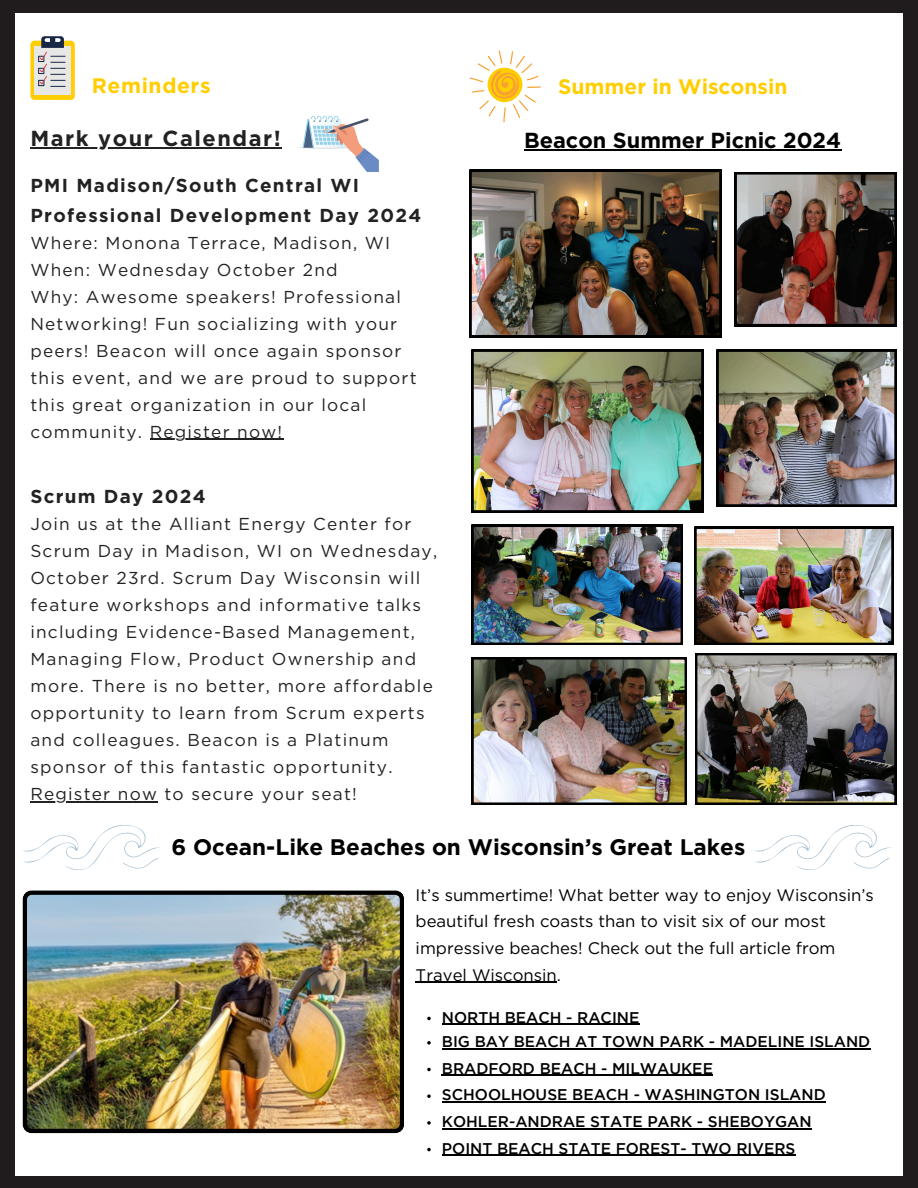
<style>
.page{position:relative;width:918px;height:1188px;background:#fff}
.page>*{position:absolute;margin:0;border:0;box-sizing:border-box;transform-origin:0 0}
.t1{font:700 22.5px "Gotham";color:#000}
.t2{font:700 21.75px "Gotham";color:#000}
.t3{font:700 21.75px "Gotham";letter-spacing:.07em;color:#222}
.t4{font:700 21px "Gotham";color:#ffce01}
.t5{font:700 21px "Gotham";letter-spacing:.03em;color:#ffce01}
.t6{font:700 18.75px/29.2px "Gotham";letter-spacing:.07em;color:#222}
.t7{font:17.25px/27px "Gotham";letter-spacing:.07em;color:#222}
.t8{font:16.65px/26.7px "Gotham";color:#000}
.t9{font:500 15.45px "Gotham";color:#000}
</style>
<div class="page">
<div style="left:0;top:0;width:14px;height:1188px;background:#201c1d"></div>
<div style="left:904px;top:0;width:14px;height:1188px;background:#201c1d"></div>
<div style="left:0;top:0;width:918px;height:13px;background:#201c1d"></div>
<div style="left:8px;top:1176px;width:910px;height:12px;background:#201c1d"></div>
<img style="left:23px;top:890px;width:381px;height:243px">
<svg style="left:30px;top:41px;width:44px;height:59px"></svg>
<div style="left:35px;top:46px;width:36px;height:48px;background:#e7e8e6"></div>
<svg style="left:38px;top:36px;width:27px;height:51px"></svg>
<hr style="left:30px;top:147px;width:252px;height:1px;background:#222">
<svg style="left:297px;top:116px;width:82px;height:56px"></svg>
<svg style="left:470px;top:50px;width:71px;height:72px"></svg>
<img style="left:735px;top:172px;width:162px;height:154px">
<img style="left:470px;top:170px;width:251px;height:167px">
<img style="left:472px;top:350px;width:231px;height:162px">
<img style="left:717px;top:350px;width:180px;height:156px">
<img style="left:694px;top:527px;width:200px;height:118px">
<img style="left:472px;top:525px;width:211px;height:120px">
<img style="left:472px;top:657px;width:214px;height:148px">
<img style="left:695px;top:653px;width:202px;height:152px">
<svg style="left:23px;top:825px;width:137px;height:45px"></svg>
<svg style="left:754px;top:825px;width:138px;height:45px"></svg>
<hr style="left:416px;top:982px;width:141px;height:1px;background:#000">
<svg style="left:427px;top:1017px;width:4px;height:3px"></svg>
<hr style="left:442px;top:1024px;width:197px;height:1px;background:#000">
<svg style="left:427px;top:1041px;width:4px;height:4px"></svg>
<hr style="left:442px;top:1048px;width:428px;height:1px;background:#000">
<svg style="left:427px;top:1068px;width:4px;height:3px"></svg>
<hr style="left:442px;top:1075px;width:271px;height:1px;background:#000">
<svg style="left:427px;top:1094px;width:4px;height:4px"></svg>
<hr style="left:442px;top:1101px;width:384px;height:2px;background:#000">
<svg style="left:427px;top:1121px;width:4px;height:4px"></svg>
<hr style="left:442px;top:1128px;width:370px;height:1px;background:#000">
<svg style="left:427px;top:1148px;width:4px;height:3px"></svg>
<hr style="left:442px;top:1155px;width:353px;height:1px;background:#000">
<hr style="left:150px;top:439px;width:133px;height:1px;background:#222">
<hr style="left:30px;top:801px;width:128px;height:1px;background:#222">
<hr style="left:524px;top:149px;width:317px;height:2px;background:#000">
<p class="t5" style="left:92px;top:74px;width:120px">Reminders</p>
<h1 class="t3" style="left:30px;top:126px;width:252px">Mark your Calendar!</h1>
<p class="t6" style="left:30px;top:171px;width:392px">PMI Madison/South Central WI<br>Professional Development Day 2024</p>
<p class="t7" style="left:30px;top:229px;width:388px">Where: Monona Terrace, Madison, WI When: Wednesday October 2nd<br>Why: Awesome speakers! Professional Networking! Fun socializing with your peers! Beacon will once again sponsor this event, and we are proud to support this great organization in our local community. Register now!</p>
<p class="t6" style="left:30px;top:481px;width:177px">Scrum Day 2024</p>
<p class="t7" style="left:30px;top:510px;width:408px">Join us at the Alliant Energy Center for Scrum Day in Madison, WI on Wednesday, October 23rd. Scrum Day Wisconsin will feature workshops and informative talks including Evidence-Based Management, Managing Flow, Product Ownership and more. There is no better, more affordable opportunity to learn from Scrum experts and colleagues. Beacon is a Platinum sponsor of this fantastic opportunity.</p>
<p class="t7" style="left:30px;top:780px;width:328px">Register now to secure your seat!</p>
<p class="t4" style="left:558px;top:75px;width:231px">Summer in Wisconsin</p>
<p class="t2" style="left:524px;top:128px;width:319px">Beacon Summer Picnic 2024</p>
<p class="t1" style="left:171px;top:834px;width:575px">6 Ocean-Like Beaches on Wisconsin’s Great Lakes</p>
<h2 class="t8" style="left:416px;top:881px;width:460px">It’s summertime! What better way to enjoy Wisconsin’s beautiful fresh coasts than to visit six of our most impressive beaches! Check out the full article from Travel Wisconsin.</h2>
<p class="t9" style="left:442px;top:1011px;width:199px">NORTH BEACH - RACINE</p>
<p class="t9" style="left:442px;top:1036px;width:430px">BIG BAY BEACH AT TOWN PARK - MADELINE ISLAND</p>
<p class="t9" style="left:442px;top:1062px;width:273px">BRADFORD BEACH - MILWAUKEE</p>
<p class="t9" style="left:442px;top:1089px;width:385px">SCHOOLHOUSE BEACH - WASHINGTON ISLAND</p>
<p class="t9" style="left:442px;top:1116px;width:371px">KOHLER-ANDRAE STATE PARK - SHEBOYGAN</p>
<p class="t9" style="left:442px;top:1142px;width:355px">POINT BEACH STATE FOREST- TWO RIVERS</p>
</div>
